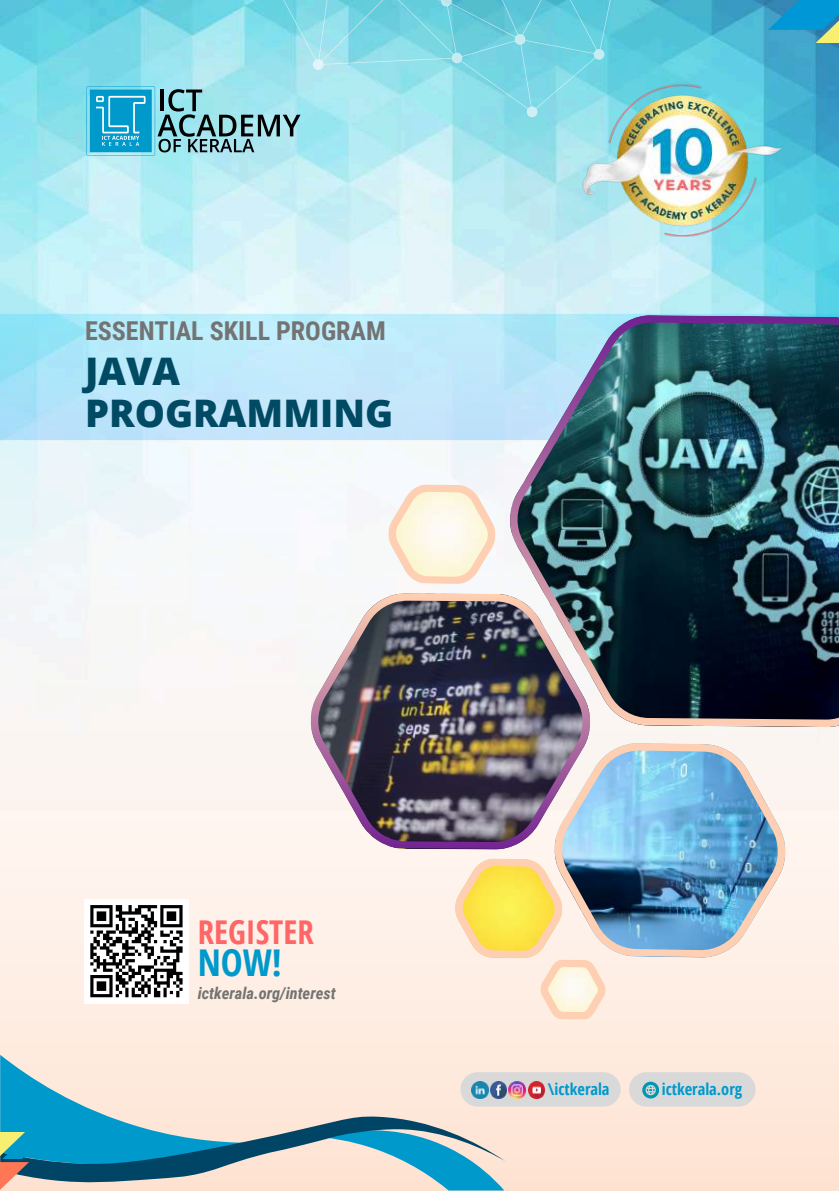
<style>
.page{position:relative;width:839px;height:1191px;background:#fff}
.page>*{position:absolute;margin:0;border:0;box-sizing:border-box;transform-origin:0 0}
.t1{font:800 38px/42px "Open Sans";color:#004a63}
.t2{font:700 36.8px "Open Sans Condensed";color:#09c}
.t3{font:700 32.8px "Open Sans Condensed";color:#f66}
.t4{font:700 26px "Roboto Condensed";color:#737373}
.t5{font:italic 700 16.4px "Roboto Condensed";color:#737373}
.t6{font:700 16.2px "Open Sans Condensed";color:#09c}
</style>
<div class="page">
<img style="left:0;top:0;width:838px;height:314px">
<svg style="left:238px;top:0;width:407px;height:143px;background:#85dae6"></svg>
<div style="left:0;top:365px;width:838px;height:826px;background:linear-gradient(to bottom,#f2feff,#ffe7d8)"></div>
<svg style="left:0;top:1055px;width:504px;height:136px;background:#e4e0d9"></svg>
<svg style="left:0;top:1184px;width:29px;height:7px"></svg>
<svg style="left:0;top:1115px;width:505px;height:69px;background:#77a9b8"></svg>
<svg style="left:768px;top:0;width:70px;height:30px;background:#0f94ce"></svg>
<svg style="left:815px;top:17px;width:23px;height:26px"></svg>
<div style="left:460px;top:1072px;width:160px;height:35px;background:#d9d9d9;border-radius:17px"></div>
<img style="left:508px;top:1082px;width:17px;height:16px">
<img style="left:490px;top:1082px;width:16px;height:16px">
<img style="left:471px;top:1082px;width:17px;height:16px">
<img style="left:528px;top:1082px;width:16px;height:16px">
<div style="left:629px;top:1072px;width:126px;height:35px;background:#d9d9d9;border-radius:17px"></div>
<svg style="left:642px;top:1082px;width:16px;height:16px"></svg>
<svg style="left:0;top:314px;width:838px;height:126px;background:#bae7fa"></svg>
<img style="left:309px;top:593px;width:283px;height:257px">
<img style="left:507px;top:315px;width:331px;height:412px">
<img style="left:552px;top:743px;width:235px;height:215px">
<svg style="left:86px;top:86px;width:214px;height:70px;background:#69b5c7"></svg>
<img style="left:582px;top:85px;width:199px;height:151px">
<svg style="left:387px;top:484px;width:109px;height:100px"></svg>
<svg style="left:454px;top:858px;width:152px;height:162px;background:#eddbab"></svg>
<div style="left:84px;top:899px;width:105px;height:105px;background:#fff"></div>
<svg style="left:90px;top:905px;width:93px;height:93px"></svg>
<h3 class="t4" style="left:85px;top:316px;width:302px">ESSENTIAL SKILL PROGRAM</h3>
<h1 class="t1" style="left:85px;top:349px;width:309px">JAVA<br>PROGRAMMING</h1>
<h3 class="t3" style="left:198px;top:909px;width:118px">REGISTER</h3>
<h2 class="t2" style="left:198px;top:937px;width:86px">NOW!</h2>
<p class="t5" style="left:198px;top:984px;width:139px">ictkerala.org/interest</p>
<p class="t6" style="left:548px;top:1078px;width:63px">\ictkerala</p>
<p class="t6" style="left:662px;top:1078px;width:82px">ictkerala.org</p>
</div>
